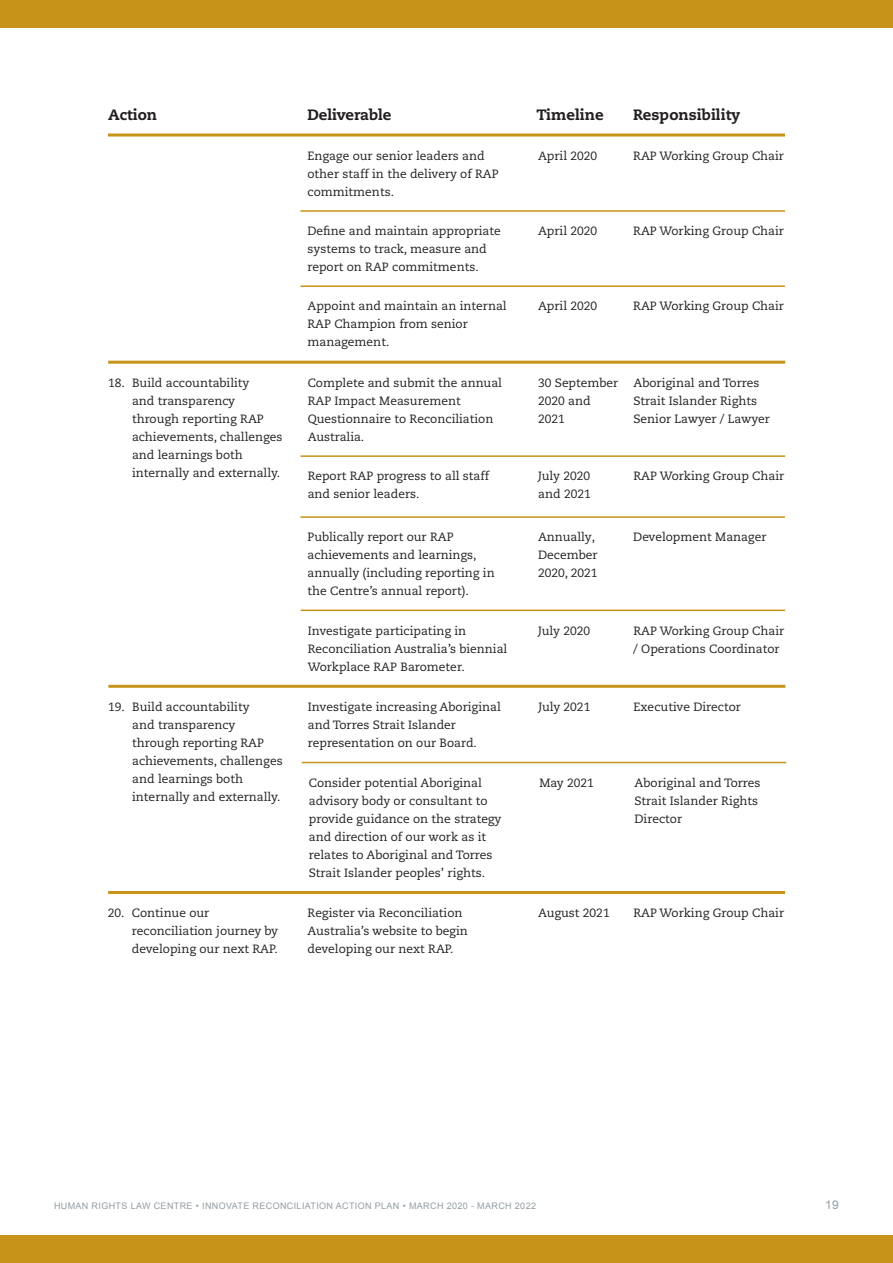
<style>
.page{position:relative;width:893px;height:1263px;background:#fff}
.page>*{position:absolute;margin:0;border:0;box-sizing:border-box;transform-origin:0 0}
.t1{font:800 15px "Caecilia LT Pro 85";color:#231f20}
.Table{font:12px/18px "Caecilia LT Pro 55 Roman";color:#231f20}
.t2{font:12px "Arial";color:#929da3}
.t3{font:9px "Arial";letter-spacing:.04em;color:#929da3}
</style>
<div class="page">
<div style="left:0;top:1236px;width:893px;height:27px;background:#c79318"></div>
<div style="left:0;top:0;width:893px;height:27px;background:#c79318"></div>
<hr style="left:108px;top:134px;width:677px;height:3px;background:#c79318">
<hr style="left:300px;top:210px;width:485px;height:2px;background:#c79318">
<hr style="left:300px;top:285px;width:485px;height:2px;background:#c79318">
<hr style="left:108px;top:361px;width:677px;height:3px;background:#c79318">
<hr style="left:301px;top:455px;width:484px;height:2px;background:#c79318">
<hr style="left:300px;top:516px;width:485px;height:2px;background:#c79318">
<hr style="left:301px;top:609px;width:484px;height:2px;background:#c79318">
<hr style="left:108px;top:685px;width:677px;height:3px;background:#c79318">
<hr style="left:302px;top:762px;width:484px;height:1px;background:#c79318">
<hr style="left:108px;top:891px;width:677px;height:3px;background:#c79318">
<p class="t1" style="left:108px;top:104px;width:51px">Action</p>
<p class="t1" style="left:308px;top:104px;width:86px">Deliverable</p>
<p class="t1" style="left:536px;top:104px;width:69px">Timeline</p>
<p class="t1" style="left:633px;top:104px;width:109px">Responsibility</p>
<p class="Table" style="left:308px;top:147px;width:193px">Engage our senior leaders and other staff in the delivery of RAP commitments.</p>
<p class="Table" style="left:538px;top:147px;width:61px">April 2020</p>
<p class="Table" style="left:633px;top:147px;width:152px">RAP Working Group Chair</p>
<p class="Table" style="left:308px;top:222px;width:195px">Define and maintain appropriate systems to track, measure and report on RAP commitments.</p>
<p class="Table" style="left:538px;top:222px;width:61px">April 2020</p>
<p class="Table" style="left:633px;top:222px;width:152px">RAP Working Group Chair</p>
<p class="Table" style="left:308px;top:297px;width:201px">Appoint and maintain an internal<br>RAP Champion from senior management.</p>
<p class="Table" style="left:538px;top:297px;width:61px">April 2020</p>
<p class="Table" style="left:633px;top:297px;width:152px">RAP Working Group Chair</p>
<p class="Table" style="left:132px;top:374px;width:152px;text-indent:-24px">18. Build accountability<br>and transparency through reporting RAP achievements, challenges and learnings both internally and externally.</p>
<p class="Table" style="left:308px;top:374px;width:196px">Complete and submit the annual<br>RAP Impact Measurement<br>Questionnaire to Reconciliation<br>Australia.</p>
<p class="Table" style="left:538px;top:374px;width:82px">30 September<br>2020 and<br>2021</p>
<p class="Table" style="left:633px;top:374px;width:138px">Aboriginal and Torres<br>Strait Islander Rights<br>Senior Lawyer / Lawyer</p>
<p class="Table" style="left:308px;top:467px;width:183px">Report RAP progress to all staff and senior leaders.</p>
<p class="Table" style="left:538px;top:467px;width:54px">July 2020 and 2021</p>
<p class="Table" style="left:633px;top:467px;width:152px">RAP Working Group Chair</p>
<p class="Table" style="left:308px;top:528px;width:189px">Publically report our RAP achievements and learnings, annually (including reporting in the Centre’s annual report).</p>
<p class="Table" style="left:538px;top:528px;width:61px">Annually,<br>December<br>2020, 2021</p>
<p class="Table" style="left:633px;top:528px;width:135px">Development Manager</p>
<p class="Table" style="left:308px;top:621px;width:201px">Investigate participating in<br>Reconciliation Australia’s biennial<br>Workplace RAP Barometer.</p>
<p class="Table" style="left:538px;top:621px;width:53px">July 2020</p>
<p class="Table" style="left:633px;top:621px;width:152px">RAP Working Group Chair / Operations Coordinator</p>
<p class="Table" style="left:132px;top:698px;width:152px;text-indent:-24px">19. Build accountability<br>and transparency through reporting RAP achievements, challenges and learnings both internally and externally.</p>
<p class="Table" style="left:308px;top:698px;width:194px">Investigate increasing Aboriginal and Torres Strait Islander representation on our Board.</p>
<p class="Table" style="left:538px;top:698px;width:53px">July 2021</p>
<p class="Table" style="left:634px;top:698px;width:109px">Executive Director</p>
<p class="Table" style="left:309px;top:773px;width:194px">Consider potential Aboriginal advisory body or consultant to provide guidance on the strategy and direction of our work as it relates to Aboriginal and Torres<br>Strait Islander peoples’ rights.</p>
<p class="Table" style="left:539px;top:773px;width:56px">May 2021</p>
<p class="Table" style="left:634px;top:773px;width:128px">Aboriginal and Torres<br>Strait Islander Rights<br>Director</p>
<p class="Table" style="left:132px;top:904px;width:148px;text-indent:-24px">20. Continue our reconciliation journey by developing our next RAP.</p>
<p class="Table" style="left:308px;top:904px;width:162px">Register via Reconciliation<br>Australia’s website to begin developing our next RAP.</p>
<p class="Table" style="left:538px;top:904px;width:73px">August 2021</p>
<p class="Table" style="left:633px;top:904px;width:152px">RAP Working Group Chair</p>
<p class="t3" style="left:54px;top:1200px;width:483px">HUMAN RIGHTS LAW CENTRE • INNOVATE RECONCILIATION ACTION PLAN • MARCH 2020 - MARCH 2022</p>
<p class="t2" style="left:825px;top:1197px;width:15px">19</p>
</div>
